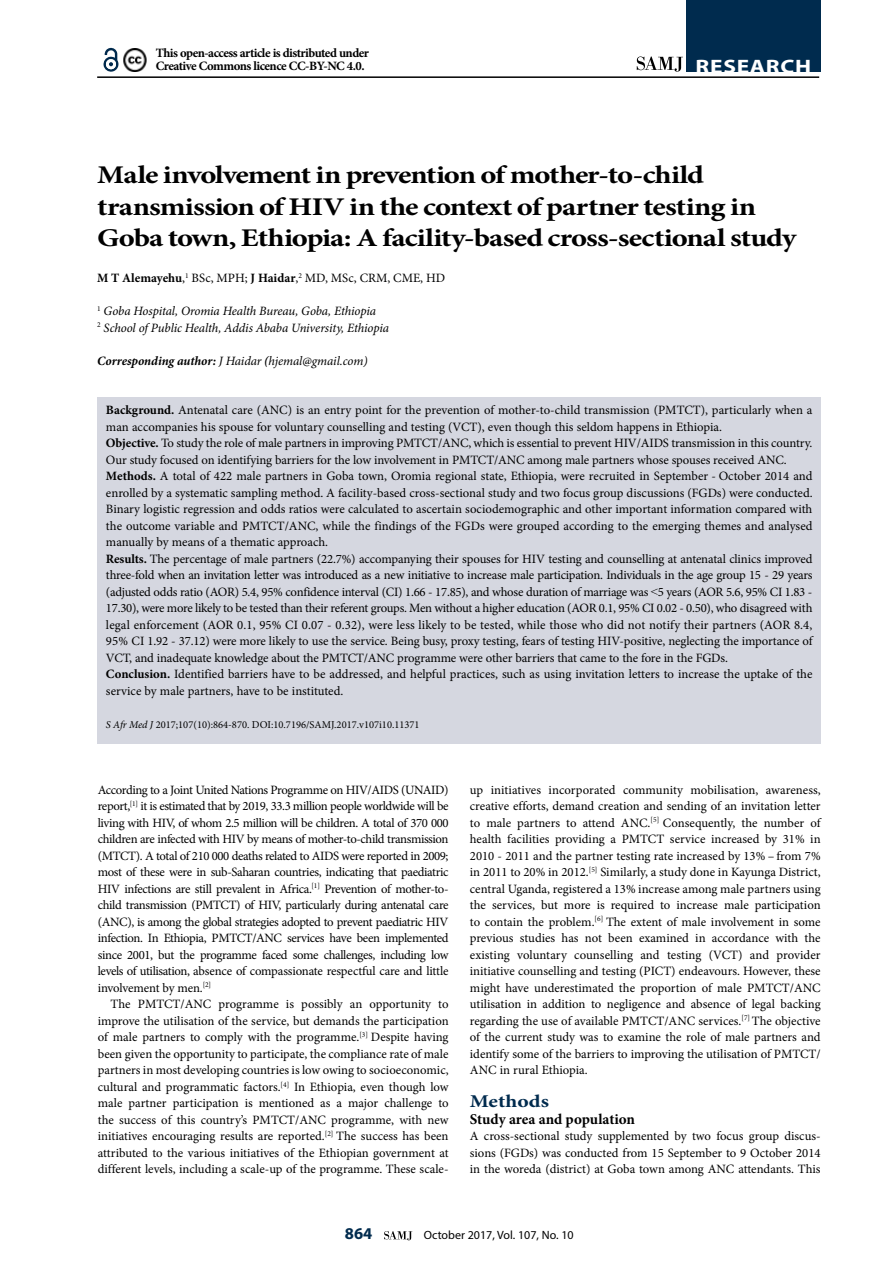
<style>
.page{position:relative;width:893px;height:1263px;background:#fff}
.page>*{position:absolute;margin:0;border:0;box-sizing:border-box;transform-origin:0 0}
.t1{font:700 25.5px/31.5px "Minion Pro";letter-spacing:-.03em;color:#000;scale:1.2 1}
.t2{font:700 19.5px "Myriad Pro";letter-spacing:.03em;color:#fff;scale:1.2 1}
.t3{font:700 18px "Minion Pro";color:#002b4e;scale:1.2 1}
.t4{font:700 16.5px "Myriad Pro";color:#002b4e}
.t5{font:700 15px "Minion Pro";letter-spacing:-.005em;color:#000}
.t6{font:12.75px/16.5px "Minion Pro";letter-spacing:-.01em;color:#000;text-align:justify}
.t7{font:italic 12.75px/16.5px "Minion Pro";letter-spacing:-.01em;color:#000}
.t8{font:700 12.75px/13.5px "Minion Pro";letter-spacing:-.04em;color:#000}
.t9{font:12px "Myriad Pro";color:#000}
.t10{font:10.5px "Minion Pro";color:#000}
.s1{font-weight:700}
.s2{font-weight:700;font-stretch:condensed}
.s3{font-family:"Times New Roman"}
.s4{font-style:italic}
</style>
<div class="page">
<svg style="left:384px;top:1231px;width:28px;height:9px"></svg>
<hr style="left:97px;top:76px;width:722px;height:2px;background:#000">
<div style="left:686px;top:0;width:135px;height:72px;background:#002b4e"></div>
<svg style="left:637px;top:57px;width:46px;height:15px"></svg>
<svg style="left:103px;top:47px;width:16px;height:25px"></svg>
<img style="left:123px;top:48px;width:24px;height:23px">
<div style="left:97px;top:398px;width:724px;height:346px;background:#d5d7e0"></div>
<p class="t8" style="left:156px;top:46px;width:215px">This open-access article is distributed under<br>Creative Commons licence CC-BY-NC 4.0.</p>
<h2 class="t2" style="left:696px;top:54px;width:98px">RESEARCH</h2>
<h1 class="t1" style="left:97px;top:159px;width:584px">Male involvement in prevention of mother-to-child transmission of HIV in the context of partner testing in<br>Goba town, Ethiopia: A facility-based cross-sectional study</h1>
<p class="t6" style="left:97px;top:270px;width:350px"><span class="s1">M T Alemayehu</span>,<sup>1</sup> BSc, MPH; <span class="s1">J Haidar</span>,<sup>2</sup> MD, MSc, CRM, CME, HD</p>
<p class="t7" style="left:97px;top:303px;width:293px"><sup>1</sup> Goba Hospital, Oromia Health Bureau, Goba, Ethiopia<br><sup>2</sup> School of Public Health, Addis Ababa University, Ethiopia</p>
<p class="t7" style="left:97px;top:352px;width:272px"><span class="s1">Corresponding author:</span> J Haidar <span class="s2">(</span>hjemal@gmail.com)</p>
<p class="t6" style="left:106px;top:402px;width:708px;text-align:left"><span class="s1">Background.</span> Antenatal care (ANC) is an entry point for the prevention of mother-to-child transmission (PMTCT), particularly when a man accompanies his spouse for voluntary counselling and testing (VCT), even though this seldom happens in Ethiopia.<br><span class="s1">Objective.</span> To study the role of male partners in improving PMTCT/ANC, which is essential to prevent HIV/AIDS transmission in this country.<br>Our study focused on identifying barriers for the low involvement in PMTCT/ANC among male partners whose spouses received ANC.<br><span class="s1">Methods.</span> A total of 422 male partners in Goba town, Oromia regional state, Ethiopia, were recruited in September - October 2014 and enrolled by a systematic sampling method. A facility-based cross-sectional study and two focus group discussions (FGDs) were conducted.<br>Binary logistic regression and odds ratios were calculated to ascertain sociodemographic and other important information compared with the outcome variable and PMTCT/ANC, while the findings of the FGDs were grouped according to the emerging themes and analysed manually by means of a thematic approach.<br><span class="s1">Results.</span> The percentage of male partners (22.7%) accompanying their spouses for HIV testing and counselling at antenatal clinics improved three-fold when an invitation letter was introduced as a new initiative to increase male participation. Individuals in the age group 15 - 29 years (adjusted odds ratio (AOR) 5.4, 95% confidence interval (CI) 1.66 - 17.85), and whose duration of marriage was <span class="s3">˂</span>5 years (AOR 5.6, 95% CI 1.83 - 17.30), were more likely to be tested than their referent groups. Men without a higher education (AOR 0.1, 95% CI 0.02 - 0.50), who disagreed with legal enforcement (AOR 0.1, 95% CI 0.07 - 0.32), were less likely to be tested, while those who did not notify their partners (AOR 8.4, 95% CI 1.92 - 37.12) were more likely to use the service. Being busy, proxy testing, fears of testing HIV-positive, neglecting the importance of VCT, and inadequate knowledge about the PMTCT/ANC programme were other barriers that came to the fore in the FGDs.<br><span class="s1">Conclusion.</span> Identified barriers have to be addressed, and helpful practices, such as using invitation letters to increase the uptake of the service by male partners, have to be instituted.</p>
<p class="t10" style="left:106px;top:717px;width:315px"><span class="s4">S Afr Med J</span> 2017;107(10):864-870. DOI:10.7196/SAMJ.2017.v107i10.11371</p>
<p class="t6" style="left:98px;top:781px;width:352px">According to a Joint United Nations Programme on HIV/AIDS (UNAID) report,<sup>[1]</sup> it is estimated that by 2019, 33.3 million people worldwide will be living with HIV, of whom 2.5 million will be children. A total of 370 000 children are infected with HIV by means of mother-to-child transmission (MTCT). A total of 210 000 deaths related to AIDS were reported in 2009; most of these were in sub-Saharan countries, indicating that paediatric HIV infections are still prevalent in Africa.<sup>[1]</sup> Prevention of mother-to&shy;child transmission (PMTCT) of HIV, particularly during antenatal care (ANC), is among the global strategies adopted to prevent paediatric HIV infection. In Ethiopia, PMTCT/ANC services have been implemented since 2001, but the programme faced some challenges, including low levels of utilisation, absence of compassionate respectful care and little involvement by men.<sup>[2]</sup></p>
<p class="t6" style="left:98px;top:996px;width:352px;text-indent:13px">The PMTCT/ANC programme is possibly an opportunity to improve the utilisation of the service, but demands the participation of male partners to comply with the programme.<sup>[3]</sup> Despite having been given the opportunity to participate, the compliance rate of male partners in most developing countries is low owing to socioeconomic, cultural and programmatic factors.<sup>[4]</sup> In Ethiopia, even though low male partner participation is mentioned as a major challenge to the success of this country’s PMTCT/ANC programme, with new initiatives encouraging results are reported.<sup>[2]</sup> The success has been attributed to the various initiatives of the Ethiopian government at different levels, including a scale-up of the programme. These scale-</p>
<p class="t6" style="left:470px;top:781px;width:352px">up initiatives incorporated community mobilisation, awareness, creative efforts, demand creation and sending of an invitation letter to male partners to attend ANC.<sup>[5]</sup> Consequently, the number of health facilities providing a PMTCT service increased by 31% in 2010 - 2011 and the partner testing rate increased by 13% – from 7% in 2011 to 20% in 2012.<sup>[5]</sup> Similarly, a study done in Kayunga District, central Uganda, registered a 13% increase among male partners using the services, but more is required to increase male participation to contain the problem.<sup>[6]</sup> The extent of male involvement in some previous studies has not been examined in accordance with the existing voluntary counselling and testing (VCT) and provider initiative counselling and testing (PICT) endeavours. However, these might have underestimated the proportion of male PMTCT/ANC utilisation in addition to negligence and absence of legal backing regarding the use of available PMTCT/ANC services.<sup>[7]</sup> The objective of the current study was to examine the role of male partners and identify some of the barriers to improving the utilisation of PMTCT/ ANC in rural Ethiopia.</p>
<h3 class="t3" style="left:470px;top:1089px;width:67px">Methods</h3>
<p class="t5" style="left:470px;top:1108px;width:167px">Study area and population</p>
<p class="t6" style="left:470px;top:1128px;width:352px">A cross-sectional study supplemented by two focus group discus&shy;sions (FGDs) was conducted from 15 September to 9 October 2014 in the woreda (district) at Goba town among ANC attendants. This</p>
<p class="t4" style="left:345px;top:1223px;width:29px">864</p>
<p class="t9" style="left:424px;top:1228px;width:151px">October 2017, Vol. 107, No. 10</p>
</div>
